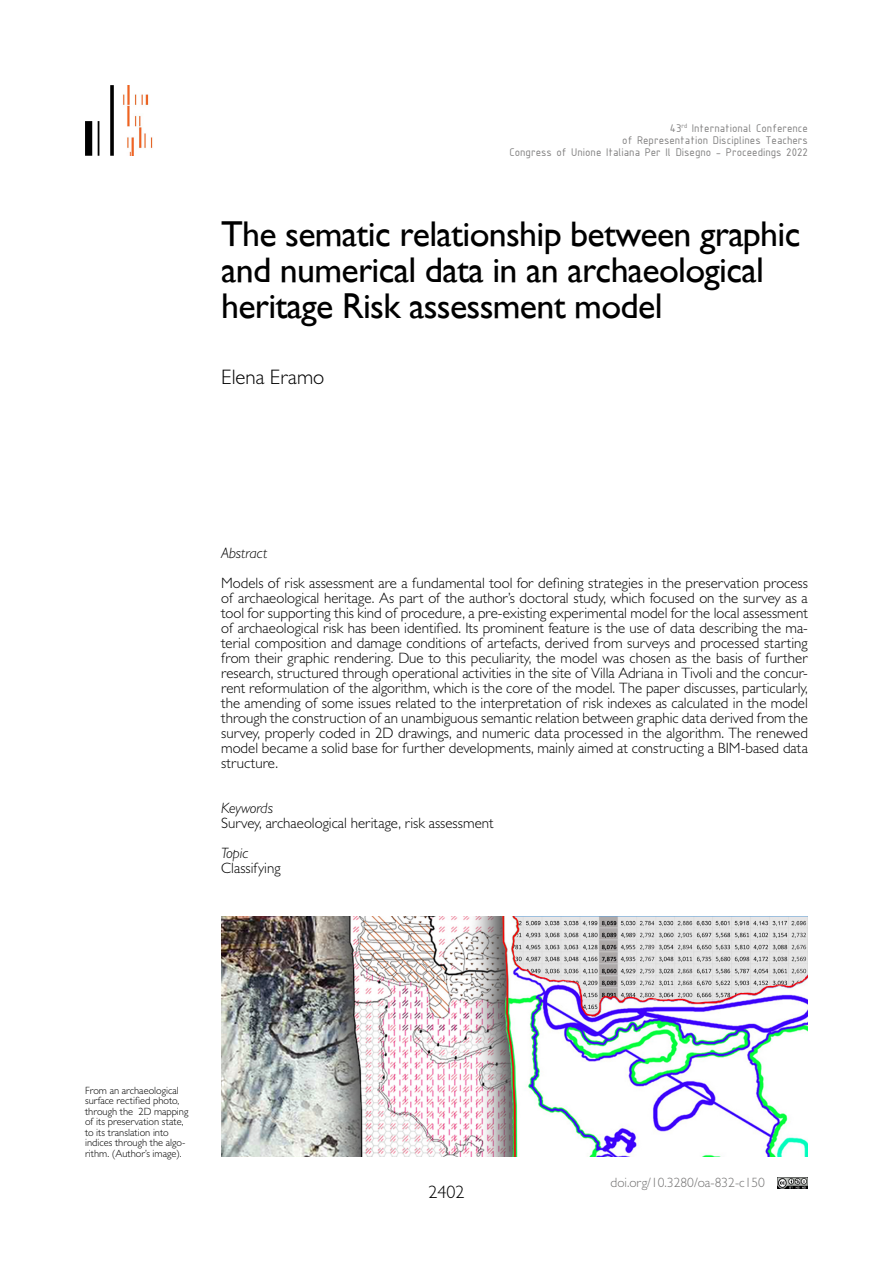
<style>
.page{position:relative;width:893px;height:1263px;background:#fff}
.page>*{position:absolute;margin:0;border:0;box-sizing:border-box;transform-origin:0 0}
.t1{font:36px/36px "Gill Sans";letter-spacing:-.02em;color:#000}
.t2{font:300 21px "Gill Sans";color:#000}
.t3{font:300 18px "Gill Sans";color:#000}
.t4{font:300 15px/15px "Gill Sans";color:#000;text-align:justify}
.t5{font:italic 300 15px "Gill Sans";color:#000}
.t6{font:300 13.5px "Gill Sans";color:#757474}
.t7{font:12px/12px "ISOCPEUR";color:#818080;text-align:right}
.t8{font:300 10.5px/10.5px "Gill Sans";color:#000}
</style>
<div class="page">
<img style="left:778px;top:1178px;width:30px;height:10px">
<svg style="left:110px;top:85px;width:4px;height:71px"></svg>
<svg style="left:98px;top:121px;width:1px;height:35px"></svg>
<svg style="left:85px;top:121px;width:7px;height:35px"></svg>
<img style="left:123px;top:85px;width:30px;height:71px">
<img style="left:221px;top:917px;width:587px;height:239px">
<p class="t7" style="left:509px;top:121px;width:300px">43<sup>rd</sup> International Conference<br>of Representation Disciplines Teachers<br>Congress of Unione Italiana Per Il Disegno - Proceedings 2022</p>
<h1 class="t1" style="left:221px;top:215px;width:581px">The sematic relationship between graphic and numerical data in an archaeological heritage Risk assessment model</h1>
<h2 class="t2" style="left:221px;top:365px;width:105px">Elena Eramo</h2>
<p class="t5" style="left:221px;top:544px;width:48px">Abstract</p>
<p class="t4" style="left:221px;top:575px;width:588px">Models of risk assessment are a fundamental tool for defining strategies in the preservation process of archaeological heritage. As part of the author’s doctoral study, which focused on the survey as a tool for supporting this kind of procedure, a pre-existing experimental model for the local assessment of archaeological risk has been identified. Its prominent feature is the use of data describing the ma&shy;terial composition and damage conditions of artefacts, derived from surveys and processed starting from their graphic rendering. Due to this peculiarity, the model was chosen as the basis of further research, structured through operational activities in the site of Villa Adriana in Tivoli and the concur&shy;rent reformulation of the algorithm, which is the core of the model. The paper discusses, particularly, the amending of some issues related to the interpretation of risk indexes as calculated in the model through the construction of an unambiguous semantic relation between graphic data derived from the survey, properly coded in 2D drawings, and numeric data processed in the algorithm. The renewed model became a solid base for further developments, mainly aimed at constructing a BIM-based data structure.</p>
<p class="t5" style="left:221px;top:799px;width:53px">Keywords</p>
<p class="t4" style="left:221px;top:815px;width:274px">Survey, archaeological heritage, risk assessment</p>
<p class="t5" style="left:221px;top:844px;width:29px">Topic</p>
<p class="t4" style="left:221px;top:860px;width:61px">Classifying</p>
<p class="t8" style="left:85px;top:1085px;width:105px">From an archaeological surface rectified photo, through the 2D mapping of its preservation state, to its translation into indices through the algo&shy;rithm. (Author’s image).</p>
<p class="t3" style="left:428px;top:1181px;width:37px">2402</p>
<p class="t6" style="left:611px;top:1175px;width:156px">doi.org/10.3280/oa-832-c150</p>
</div>
